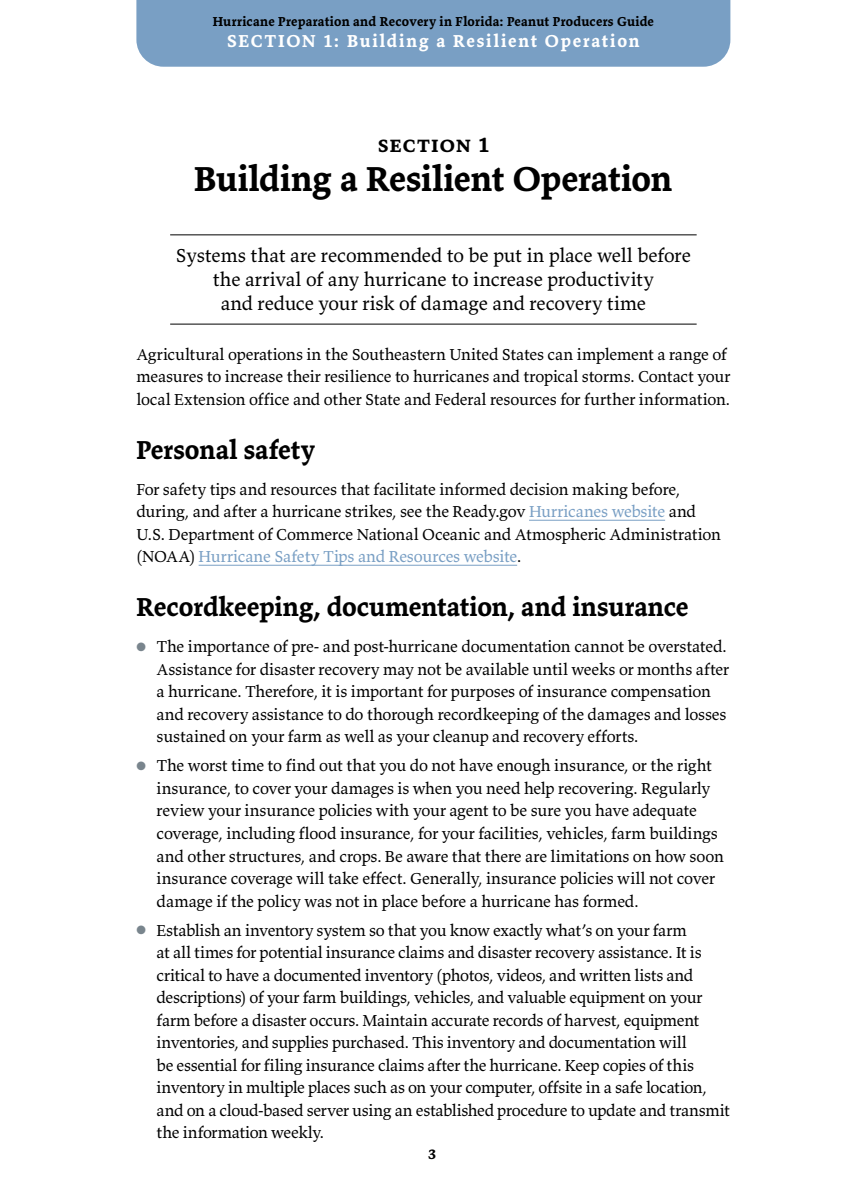
<style>
.page{position:relative;width:864px;height:1188px;background:#fff}
.page>*{position:absolute;margin:0;border:0;box-sizing:border-box;transform-origin:0 0}
.t1{font:700 36px "Valkyrie T3";letter-spacing:-.005em;color:#000}
.t2{font:700 27px "Valkyrie T3";letter-spacing:-.005em;color:#000}
.t3{font:700 22.5px "Valkyrie C3";letter-spacing:-.005em;color:#000}
.t4{font:19.5px/24px "Valkyrie T3";letter-spacing:-.005em;color:#000;text-align:center}
.t5{font:700 18px "Valkyrie T3";letter-spacing:.095em;color:#fff}
.t6{font:16.5px/22.5px "Valkyrie T3";letter-spacing:-.015em;color:#000}
.t7{font:700 15px "Valkyrie T3";color:#000}
.t8{font:700 13.5px "Valkyrie T3";letter-spacing:.02em;color:#000}
.s1{color:#799fc4}
.s2{color:#79858d}
</style>
<div class="page">
<div style="left:136px;top:0;width:594px;height:67px;background:#799fc4"></div>
<hr style="left:170px;top:234px;width:527px;height:1px;background:#000">
<hr style="left:170px;top:324px;width:527px;height:1px;background:#000">
<hr style="left:529px;top:520px;width:136px;height:1px;background:#799fc4">
<hr style="left:199px;top:565px;width:318px;height:1px;background:#799fc4">
<p class="t8" style="left:213px;top:13px;width:443px">Hurricane Preparation and Recovery in Florida: Peanut Producers Guide</p>
<p class="t5" style="left:227px;top:29px;width:414px">SECTION 1: Building a Resilient Operation</p>
<h3 class="t3" style="left:377px;top:131px;width:114px">section 1</h3>
<h1 class="t1" style="left:194px;top:156px;width:480px">Building a Resilient Operation</h1>
<p class="t4" style="left:176px;top:243px;width:517px">Systems that are recommended to be put in place well before the arrival of any hurricane to increase productivity<br>and reduce your risk of damage and recovery time</p>
<p class="t6" style="left:136px;top:342px;width:596px">Agricultural operations in the Southeastern United States can implement a range of measures to increase their resilience to hurricanes and tropical storms. Contact your local Extension office and other State and Federal resources for further information.</p>
<h2 class="t2" style="left:136px;top:433px;width:180px">Personal safety</h2>
<p class="t6" style="left:136px;top:477px;width:586px">For safety tips and resources that facilitate informed decision making before, during, and after a hurricane strikes, see the Ready.gov <span class="s1">Hurricanes website</span> and U.S. Department of Commerce National Oceanic and Atmospheric Administration (NOAA) <span class="s1">Hurricane Safety Tips and Resources website</span>.</p>
<h2 class="t2" style="left:136px;top:590px;width:554px">Recordkeeping, documentation, and insurance</h2>
<p class="t6" style="left:157px;top:635px;width:574px;text-indent:-20px"><span class="s2">●</span> The importance of pre- and post-hurricane documentation cannot be overstated.<br>Assistance for disaster recovery may not be available until weeks or months after a hurricane. Therefore, it is important for purposes of insurance compensation and recovery assistance to do thorough recordkeeping of the damages and losses sustained on your farm as well as your cleanup and recovery efforts.</p>
<p class="t6" style="left:157px;top:754px;width:569px;text-indent:-20px"><span class="s2">●</span> The worst time to find out that you do not have enough insurance, or the right insurance, to cover your damages is when you need help recovering. Regularly review your insurance policies with your agent to be sure you have adequate coverage, including flood insurance, for your facilities, vehicles, farm buildings and other structures, and crops. Be aware that there are limitations on how soon insurance coverage will take effect. Generally, insurance policies will not cover damage if the policy was not in place before a hurricane has formed.</p>
<p class="t6" style="left:157px;top:918px;width:575px;text-indent:-20px"><span class="s2">●</span> Establish an inventory system so that you know exactly what’s on your farm<br>at all times for potential insurance claims and disaster recovery assistance. It is critical to have a documented inventory (photos, videos, and written lists and descriptions) of your farm buildings, vehicles, and valuable equipment on your farm before a disaster occurs. Maintain accurate records of harvest, equipment inventories, and supplies purchased. This inventory and documentation will<br>be essential for filing insurance claims after the hurricane. Keep copies of this inventory in multiple places such as on your computer, offsite in a safe location, and on a cloud-based server using an established procedure to update and transmit the information weekly.</p>
<p class="t7" style="left:428px;top:1144px;width:9px">3</p>
</div>
